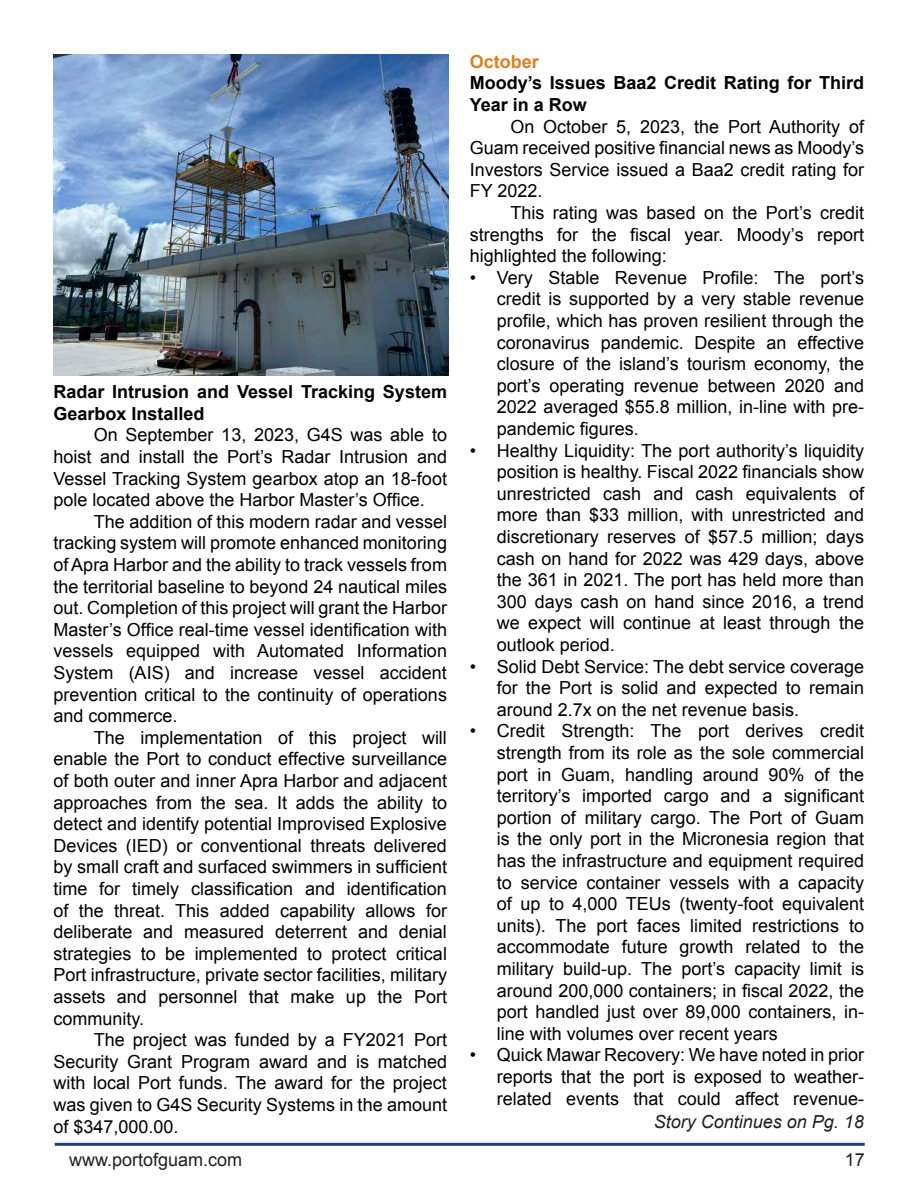
<style>
.page{position:relative;width:918px;height:1188px;background:#fff}
.page>*{position:absolute;margin:0;border:0;box-sizing:border-box;transform-origin:0 0}
.t1{font:18px/21.6px "Arial";color:#000;text-align:justify}
.t2{font:700 18px/21.6px "Arial";color:#000}
.t3{font:italic 18px "Arial";color:#231f20}
.t4{font:18px "Arial";color:#231f20}
.t5{font:700 18px "Arial";color:#db801f}
</style>
<div class="page">
<hr style="left:55px;top:1143px;width:810px;height:3px;background:#214080">
<img style="left:53px;top:55px;width:395px;height:320px">
<p class="t2" style="left:53px;top:382px;width:395px">Radar Intrusion and Vessel Tracking System<br>Gearbox Installed</p>
<p class="t1" style="left:53px;top:425px;width:395px;text-indent:40px">On September 13, 2023, G4S was able to hoist and install the Port’s Radar Intrusion and Vessel Tracking System gearbox atop an 18-foot pole located above the Harbor Master’s Office.</p>
<p class="t1" style="left:53px;top:511px;width:395px;text-indent:40px">The addition of this modern radar and vessel tracking system will promote enhanced monitoring of Apra Harbor and the ability to track vessels from the territorial baseline to beyond 24 nautical miles out. Completion of this project will grant the Harbor Master’s Office real-time vessel identification with vessels equipped with Automated Information System (AIS) and increase vessel accident prevention critical to the continuity of operations and commerce.</p>
<p class="t1" style="left:53px;top:727px;width:395px;text-indent:40px">The implementation of this project will enable the Port to conduct effective surveillance of both outer and inner Apra Harbor and adjacent approaches from the sea. It adds the ability to detect and identify potential Improvised Explosive Devices (IED) or conventional threats delivered by small craft and surfaced swimmers in sufficient time for timely classification and identification of the threat. This added capability allows for deliberate and measured deterrent and denial strategies to be implemented to protect critical Port infrastructure, private sector facilities, military assets and personnel that make up the Port community.</p>
<p class="t1" style="left:53px;top:1029px;width:395px;text-indent:40px">The project was funded by a FY2021 Port Security Grant Program award and is matched with local Port funds. The award for the project was given to G4S Security Systems in the amount of $347,000.00.</p>
<p class="t5" style="left:470px;top:50px;width:71px">October</p>
<p class="t2" style="left:470px;top:73px;width:396px">Moody’s Issues Baa2 Credit Rating for Third<br>Year in a Row</p>
<p class="t1" style="left:470px;top:116px;width:396px;text-indent:40px">On October 5, 2023, the Port Authority of Guam received positive financial news as Moody’s Investors Service issued a Baa2 credit rating for FY 2022.</p>
<p class="t1" style="left:470px;top:202px;width:396px;text-indent:40px">This rating was based on the Port’s credit strengths for the fiscal year. Moody’s report highlighted the following:</p>
<p class="t1" style="left:497px;top:267px;width:369px;text-indent:-27px">• Very Stable Revenue Profile: The port’s credit is supported by a very stable revenue profile, which has proven resilient through the coronavirus pandemic. Despite an effective closure of the island’s tourism economy, the port’s operating revenue between 2020 and 2022 averaged $55.8 million, in-line with pre&shy;pandemic figures.</p>
<p class="t1" style="left:497px;top:440px;width:369px;text-indent:-27px">• Healthy Liquidity: The port authority’s liquidity position is healthy. Fiscal 2022 financials show unrestricted cash and cash equivalents of more than $33 million, with unrestricted and discretionary reserves of $57.5 million; days cash on hand for 2022 was 429 days, above the 361 in 2021. The port has held more than 300 days cash on hand since 2016, a trend we expect will continue at least through the outlook period.</p>
<p class="t1" style="left:497px;top:656px;width:369px;text-indent:-27px">• Solid Debt Service: The debt service coverage for the Port is solid and expected to remain around 2.7x on the net revenue basis.</p>
<p class="t1" style="left:497px;top:720px;width:369px;text-indent:-27px">• Credit Strength: The port derives credit strength from its role as the sole commercial port in Guam, handling around 90% of the territory’s imported cargo and a significant portion of military cargo. The Port of Guam is the only port in the Micronesia region that has the infrastructure and equipment required to service container vessels with a capacity of up to 4,000 TEUs (twenty-foot equivalent units). The port faces limited restrictions to accommodate future growth related to the military build-up. The port’s capacity limit is around 200,000 containers; in fiscal 2022, the port handled just over 89,000 containers, in&shy;line with volumes over recent years</p>
<p class="t1" style="left:497px;top:1044px;width:369px;text-indent:-27px">• Quick Mawar Recovery: We have noted in prior reports that the port is exposed to weather&shy;related events that could affect revenue-</p>
<p class="t3" style="left:654px;top:1110px;width:212px">Story Continues on Pg. 18</p>
<p class="t4" style="left:69px;top:1148px;width:175px">www.portofguam.com</p>
<p class="t4" style="left:845px;top:1148px;width:22px">17</p>
</div>
